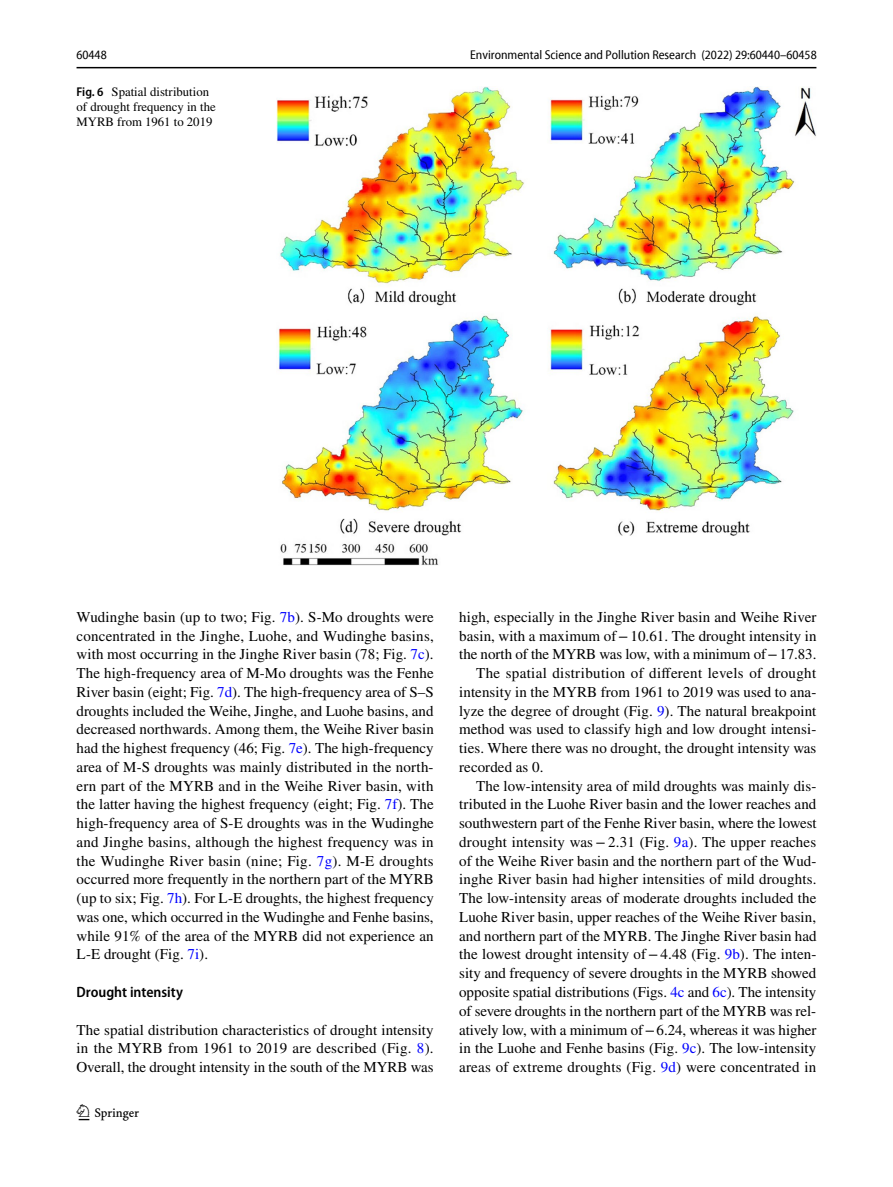
<style>
.page{position:relative;width:893px;height:1187px;background:#fff}
.page>*{position:absolute;margin:0;border:0;box-sizing:border-box;transform-origin:0 0}
.t1{font:22.5px "Springnew Regular 2";color:#000}
.t2{font:15px/18.8px "STIX";letter-spacing:.005em;color:#000;text-align:justify}
.t3{font:600 semi-condensed 15px "Myriad Pro";color:#000}
.t4{font:12.75px/15px "STIX";color:#000}
.t5{font:semi-condensed 12.75px "Myriad Pro Unic";color:#000}
.s1{font-family:"Myriad Pro";font-weight:600;font-stretch:semi-condensed}
.s2{color:#00f}
</style>
<div class="page">
<hr style="left:77px;top:67px;width:739px;height:1px;background:#000">
<img style="left:276px;top:87px;width:540px;height:479px">
<p class="t5" style="left:76px;top:50px;width:32px">60448</p>
<p class="t5" style="left:470px;top:50px;width:348px">Environmental Science and Pollution Research (2022) 29:60440–60458</p>
<p class="t4" style="left:77px;top:85px;width:141px"><span class="s1">Fig. 6</span> Spatial distribution of drought frequency in the<br>MYRB from 1961 to 2019</p>
<p class="t2" style="left:77px;top:608px;width:359px">Wudinghe basin (up to two; Fig. <span class="s2">7b</span>). S-Mo droughts were concentrated in the Jinghe, Luohe, and Wudinghe basins, with most occurring in the Jinghe River basin (78; Fig. <span class="s2">7c</span>).<br>The high-frequency area of M-Mo droughts was the Fenhe River basin (eight; Fig. <span class="s2">7d</span>). The high-frequency area of S–S droughts included the Weihe, Jinghe, and Luohe basins, and decreased northwards. Among them, the Weihe River basin had the highest frequency (46; Fig. <span class="s2">7e</span>). The high-frequency area of M-S droughts was mainly distributed in the north&shy;ern part of the MYRB and in the Weihe River basin, with the latter having the highest frequency (eight; Fig. <span class="s2">7f</span>). The high-frequency area of S-E droughts was in the Wudinghe and Jinghe basins, although the highest frequency was in the Wudinghe River basin (nine; Fig. <span class="s2">7g</span>). M-E droughts occurred more frequently in the northern part of the MYRB (up to six; Fig. <span class="s2">7h</span>). For L-E droughts, the highest frequency was one, which occurred in the Wudinghe and Fenhe basins, while 91% of the area of the MYRB did not experience an L-E drought (Fig. <span class="s2">7i</span>).</p>
<p class="t3" style="left:77px;top:983px;width:108px">Drought intensity</p>
<p class="t2" style="left:77px;top:1021px;width:359px">The spatial distribution characteristics of drought intensity in the MYRB from 1961 to 2019 are described (Fig. <span class="s2">8</span>).<br>Overall, the drought intensity in the south of the MYRB was</p>
<h1 class="t1" style="left:79px;top:1104px;width:62px">1 3</h1>
<p class="t2" style="left:459px;top:608px;width:359px">high, especially in the Jinghe River basin and Weihe River</p>
<p class="t2" style="left:459px;top:627px;width:359px">basin, with a maximum of−10.61. The drought intensity in</p>
<p class="t2" style="left:459px;top:646px;width:359px">the north of the MYRB was low, with a minimum of−17.83.</p>
<p class="t2" style="left:476px;top:664px;width:341px">The spatial distribution of different levels of drought</p>
<p class="t2" style="left:459px;top:683px;width:359px">intensity in the MYRB from 1961 to 2019 was used to ana-</p>
<p class="t2" style="left:459px;top:702px;width:359px">lyze the degree of drought (Fig. <span class="s2">9</span>). The natural breakpoint</p>
<p class="t2" style="left:459px;top:721px;width:359px">method was used to classify high and low drought intensi-</p>
<p class="t2" style="left:459px;top:739px;width:359px">ties. Where there was no drought, the drought intensity was</p>
<p class="t2" style="left:459px;top:758px;width:86px">recorded as 0.</p>
<p class="t2" style="left:476px;top:777px;width:342px">The low-intensity area of mild droughts was mainly dis-</p>
<p class="t2" style="left:459px;top:796px;width:359px">tributed in the Luohe River basin and the lower reaches and</p>
<p class="t2" style="left:459px;top:814px;width:359px">southwestern part of the Fenhe River basin, where the lowest</p>
<p class="t2" style="left:459px;top:833px;width:359px">drought intensity was−2.31 (Fig. <span class="s2">9a</span>). The upper reaches</p>
<p class="t2" style="left:459px;top:852px;width:359px">of the Weihe River basin and the northern part of the Wud-</p>
<p class="t2" style="left:459px;top:871px;width:359px">inghe River basin had higher intensities of mild droughts.</p>
<p class="t2" style="left:459px;top:889px;width:359px">The low-intensity areas of moderate droughts included the</p>
<p class="t2" style="left:459px;top:908px;width:358px">Luohe River basin, upper reaches of the Weihe River basin,</p>
<p class="t2" style="left:459px;top:927px;width:359px">and northern part of the MYRB. The Jinghe River basin had</p>
<p class="t2" style="left:459px;top:946px;width:359px">the lowest drought intensity of−4.48 (Fig. <span class="s2">9b</span>). The inten-</p>
<p class="t2" style="left:459px;top:964px;width:359px">sity and frequency of severe droughts in the MYRB showed</p>
<p class="t2" style="left:459px;top:983px;width:359px">opposite spatial distributions (Figs. <span class="s2">4c</span> and <span class="s2">6c</span>). The intensity</p>
<p class="t2" style="left:459px;top:1002px;width:358px">of severe droughts in the northern part of the MYRB was rel-</p>
<p class="t2" style="left:459px;top:1021px;width:359px">atively low, with a minimum of−6.24, whereas it was higher</p>
<p class="t2" style="left:459px;top:1039px;width:359px">in the Luohe and Fenhe basins (Fig. <span class="s2">9c</span>). The low-intensity</p>
<p class="t2" style="left:459px;top:1058px;width:359px">areas of extreme droughts (Fig. <span class="s2">9d</span>) were concentrated in</p>
</div>
